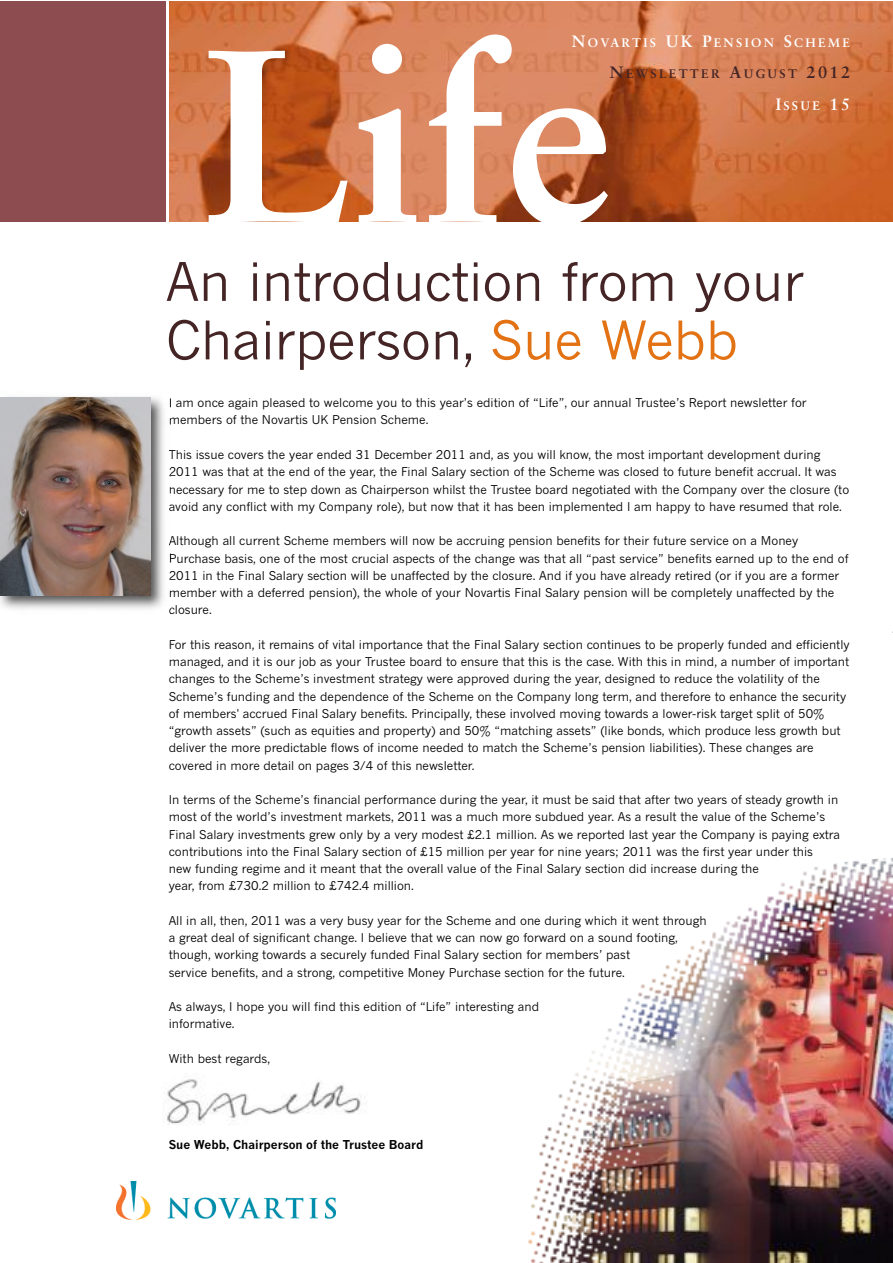
<style>
.page{position:relative;width:893px;height:1263px;background:#fff}
.page>*{position:absolute;margin:0;border:0;box-sizing:border-box;transform-origin:0 0}
.t1{font:700 246px "Sabon";color:#fff}
.t2{font:52.5px/58.5px "News Gothic";letter-spacing:-.005em;color:#442425}
.t3{font:700 12.3px "Sabon";letter-spacing:.185em;color:#fff}
.t4{font:700 12.3px "Sabon";letter-spacing:.185em;color:#442425}
.t5{font:12px/17.2px "News Gothic";color:#000}
.t6{font:700 12px "News Gothic";color:#000}
.s1{color:#e27213}
.s2{font-size:16.5px}
</style>
<div class="page">
<img style="left:170px;top:1px;width:722px;height:220px">
<div style="left:0;top:1px;width:166px;height:220px;background:#8d4c4f"></div>
<img style="left:116px;top:1181px;width:220px;height:38px">
<img style="left:528px;top:858px;width:364px;height:405px">
<img style="left:0;top:397px;width:170px;height:212px">
<svg style="left:170px;top:398px;width:1px;height:27px"></svg>
<svg style="left:169px;top:536px;width:1px;height:12px"></svg>
<img style="left:0;top:398px;width:150px;height:198px">
<img style="left:165px;top:1079px;width:200px;height:45px">
<h1 class="t1" style="left:203px;top:-16px;width:411px">Life</h1>
<h2 class="t2" style="left:166px;top:252px;width:640px">An introduction from your<br>Chairperson, <span class="s1">Sue Webb</span></h2>
<p class="t5" style="left:169px;top:394px;width:639px">I am once again pleased to welcome you to this year’s edition of “Life”, our annual Trustee’s Report newsletter for members of the Novartis UK Pension Scheme.</p>
<p class="t5" style="left:169px;top:446px;width:682px">This issue covers the year ended 31 December 2011 and, as you will know, the most important development during 2011 was that at the end of the year, the Final Salary section of the Scheme was closed to future benefit accrual. It was necessary for me to step down as Chairperson whilst the Trustee board negotiated with the Company over the closure (to avoid any conflict with my Company role), but now that it has been implemented I am happy to have resumed that role.</p>
<p class="t5" style="left:169px;top:532px;width:681px">Although all current Scheme members will now be accruing pension benefits for their future service on a Money Purchase basis, one of the most crucial aspects of the change was that all “past service” benefits earned up to the end of 2011 in the Final Salary section will be unaffected by the closure. And if you have already retired (or if you are a former member with a deferred pension), the whole of your Novartis Final Salary pension will be completely unaffected by the closure.</p>
<p class="t5" style="left:169px;top:636px;width:682px">For this reason, it remains of vital importance that the Final Salary section continues to be properly funded and efficiently managed, and it is our job as your Trustee board to ensure that this is the case. With this in mind, a number of important changes to the Scheme’s investment strategy were approved during the year, designed to reduce the volatility of the Scheme’s funding and the dependence of the Scheme on the Company long term, and therefore to enhance the security of members' accrued Final Salary benefits. Principally, these involved moving towards a lower-risk target split of 50% “growth assets” (such as equities and property) and 50% “matching assets” (like bonds, which produce less growth but deliver the more predictable flows of income needed to match the Scheme’s pension liabilities). These changes are covered in more detail on pages 3/4 of this newsletter.</p>
<p class="t5" style="left:169px;top:791px;width:673px">In terms of the Scheme’s financial performance during the year, it must be said that after two years of steady growth in most of the world’s investment markets, 2011 was a much more subdued year. As a result the value of the Scheme’s Final Salary investments grew only by a very modest £2.1 million. As we reported last year the Company is paying extra contributions into the Final Salary section of £15 million per year for nine years; 2011 was the first year under this<br>new funding regime and it meant that the overall value of the Final Salary section did increase during the<br>year, from £730.2 million to £742.4 million.</p>
<p class="t5" style="left:169px;top:912px;width:540px">All in all, then, 2011 was a very busy year for the Scheme and one during which it went through a great deal of significant change. I believe that we can now go forward on a sound footing, though, working towards a securely funded Final Salary section for members’ past<br>service benefits, and a strong, competitive Money Purchase section for the future.</p>
<p class="t5" style="left:169px;top:998px;width:372px">As always, I hope you will find this edition of “Life” interesting and informative.</p>
<p class="t5" style="left:169px;top:1050px;width:103px">With best regards,</p>
<p class="t3" style="left:572px;top:35px;width:280px"><span class="s2">N</span>OVARTIS <span class="s2">UK P</span>ENSION <span class="s2">S</span>CHEME</p>
<p class="t4" style="left:610px;top:66px;width:242px"><span class="s2">N</span>EWSLETTER <span class="s2">A</span>UGUST <span class="s2">2012</span></p>
<p class="t3" style="left:776px;top:98px;width:76px"><span class="s2">I</span>SSUE <span class="s2">15</span></p>
<p class="t6" style="left:169px;top:1137px;width:256px">Sue Webb, Chairperson of the Trustee Board</p>
</div>
